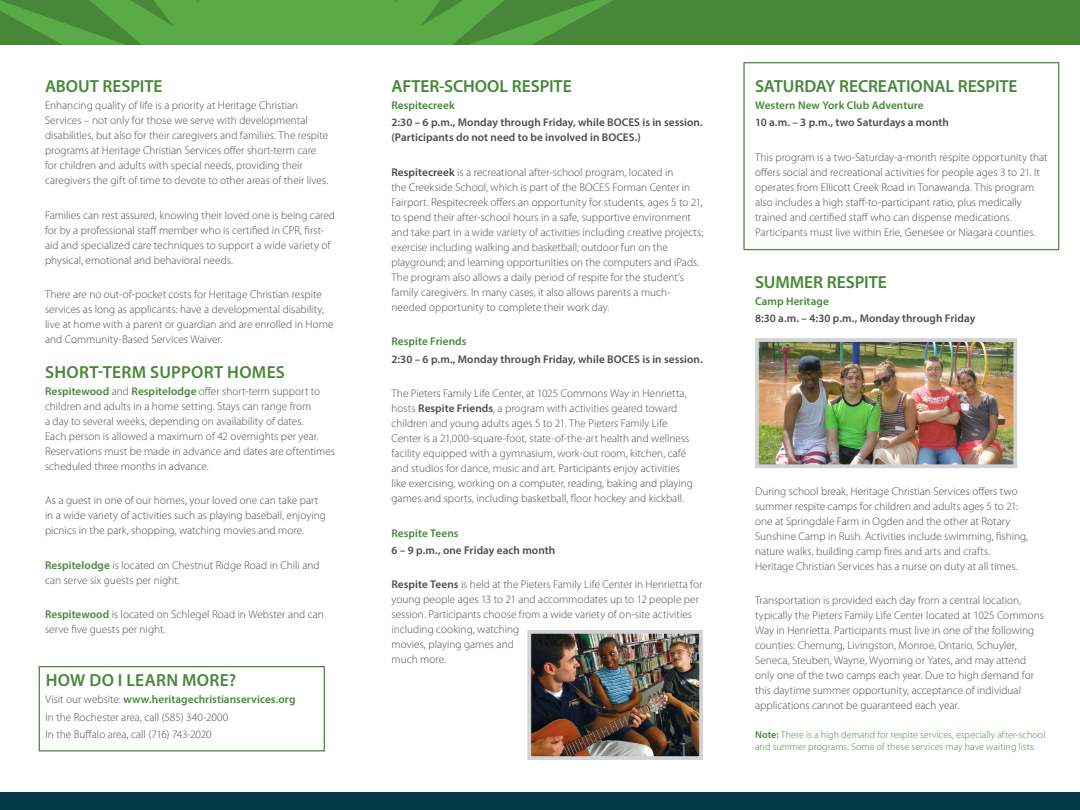
<style>
.page{position:relative;width:1080px;height:810px;background:#fff}
.page>*{position:absolute;margin:0;border:0;box-sizing:border-box;transform-origin:0 0}
.t1{font:600 17.5px "Myriad Pro";color:#468838}
.t2{font:600 17.5px "Myriad Pro";letter-spacing:.02em;color:#468838}
.t3{font:300 11.25px/15px "Myriad Pro";color:#4b4c4d}
.t4{font:600 11.25px/15px "Myriad Pro";letter-spacing:.005em;color:#4b4c4d}
.t5{font:600 11.25px "Myriad Pro";letter-spacing:.005em;color:#468838}
.t6{font:300 10px/12px "Myriad Pro";letter-spacing:.005em;color:#468838}
.s1{font-weight:600;color:#468838}
.s2{font-weight:300;color:#4b4c4d}
.s3{font-weight:600}
</style>
<div class="page">
<div style="left:0;top:0;width:1080px;height:45px;background:#468838"></div>
<img style="left:532px;top:635px;width:166px;height:120px">
<div style="left:527px;top:630px;width:176px;height:130px;border:4px solid #d1d2d4"></div>
<svg style="left:0;top:0;width:613px;height:45px"></svg>
<div style="left:0;top:793px;width:1080px;height:17px;background:#013b4a"></div>
<div style="left:39px;top:666px;width:286px;height:86px;border:1px solid #468838"></div>
<img style="left:760px;top:343px;width:252px;height:120px">
<div style="left:755px;top:338px;width:262px;height:130px;border:4px solid #d1d2d4"></div>
<div style="left:743px;top:62px;width:316px;height:188px;border:1px solid #468838"></div>
<p class="t1" style="left:45px;top:75px;width:119px">ABOUT RESPITE</p>
<p class="t3" style="left:45px;top:98px;width:285px">Enhancing quality of life is a priority at Heritage Christian Services – not only for those we serve with developmental disabilities, but also for their caregivers and families. The respite programs at Heritage Christian Services offer short-term care for children and adults with special needs, providing their caregivers the gift of time to devote to other areas of their lives.</p>
<p class="t3" style="left:45px;top:207px;width:292px">Families can rest assured, knowing their loved one is being cared for by a professional staff member who is certified in CPR, first&shy;aid and specialized care techniques to support a wide variety of physical, emotional and behavioral needs.</p>
<p class="t3" style="left:45px;top:287px;width:290px">There are no out-of-pocket costs for Heritage Christian respite services as long as applicants: have a developmental disability, live at home with a parent or guardian and are enrolled in Home and Community-Based Services Waiver.</p>
<p class="t2" style="left:45px;top:361px;width:241px">SHORT-TERM SUPPORT HOMES</p>
<p class="t3" style="left:45px;top:384px;width:292px"><span class="s1">Respitewood</span> and <span class="s1">Respitelodge</span> offer short-term support to children and adults in a home setting. Stays can range from<br>a day to several weeks, depending on availability of dates.<br>Each person is allowed a maximum of 42 overnights per year.<br>Reservations must be made in advance and dates are oftentimes scheduled three months in advance.</p>
<p class="t3" style="left:45px;top:493px;width:282px">As a guest in one of our homes, your loved one can take part in a wide variety of activities such as playing baseball, enjoying picnics in the park, shopping, watching movies and more.</p>
<p class="t3" style="left:45px;top:558px;width:276px"><span class="s1">Respitelodge</span> is located on Chestnut Ridge Road in Chili and can serve six guests per night.</p>
<p class="t3" style="left:45px;top:607px;width:280px"><span class="s1">Respitewood</span> is located on Schlegel Road in Webster and can serve five guests per night.</p>
<p class="t2" style="left:46px;top:669px;width:192px">HOW DO I LEARN MORE?</p>
<p class="t5" style="left:46px;top:692px;width:251px"><span class="s2">Visit our website:</span> www.heritagechristianservices.org</p>
<p class="t3" style="left:46px;top:709px;width:184px">In the Rochester area, call (585) 340-2000</p>
<p class="t3" style="left:46px;top:726px;width:168px">In the Buffalo area, call (716) 743-2020</p>
<p class="t1" style="left:392px;top:75px;width:182px">AFTER-SCHOOL RESPITE</p>
<p class="t5" style="left:392px;top:98px;width:65px">Respitecreek</p>
<p class="t4" style="left:392px;top:115px;width:313px">2:30 – 6 p.m., Monday through Friday, while BOCES is in session. (Participants do not need to be involved in BOCES.)</p>
<p class="t3" style="left:392px;top:165px;width:313px"><span class="s3">Respitecreek</span> is a recreational after-school program, located in<br>the Creekside School, which is part of the BOCES Forman Center in Fairport. Respitecreek offers an opportunity for students, ages 5 to 21, to spend their after-school hours in a safe, supportive environment and take part in a wide variety of activities including creative projects; exercise including walking and basketball; outdoor fun on the playground; and learning opportunities on the computers and iPads.<br>The program also allows a daily period of respite for the student’s family caregivers. In many cases, it also allows parents a much&shy;needed opportunity to complete their work day.</p>
<p class="t5" style="left:392px;top:334px;width:77px">Respite Friends</p>
<p class="t4" style="left:392px;top:351px;width:313px">2:30 – 6 p.m., Monday through Friday, while BOCES is in session.</p>
<p class="t3" style="left:392px;top:386px;width:303px">The Pieters Family Life Center, at 1025 Commons Way in Henrietta, hosts <span class="s3">Respite Friends</span>, a program with activities geared toward children and young adults ages 5 to 21. The Pieters Family Life Center is a 21,000-square-foot, state-of-the-art health and wellness facility equipped with a gymnasium, work-out room, kitchen, café and studios for dance, music and art. Participants enjoy activities like exercising, working on a computer, reading, baking and playing games and sports, including basketball, floor hockey and kickball.</p>
<p class="t5" style="left:392px;top:526px;width:69px">Respite Teens</p>
<p class="t4" style="left:392px;top:542px;width:165px">6 – 9 p.m., one Friday each month</p>
<p class="t3" style="left:392px;top:577px;width:313px"><span class="s3">Respite Teens</span> is held at the Pieters Family Life Center in Henrietta for young people ages 13 to 21 and accommodates up to 12 people per session. Participants choose from a wide variety of on-site activities including cooking, watching<br>movies, playing games and<br>much more.</p>
<p class="t1" style="left:755px;top:75px;width:264px">SATURDAY RECREATIONAL RESPITE</p>
<p class="t5" style="left:755px;top:98px;width:170px">Western New York Club Adventure</p>
<p class="t4" style="left:755px;top:115px;width:195px">10 a.m. – 3 p.m., two Saturdays a month</p>
<p class="t3" style="left:755px;top:150px;width:294px">This program is a two-Saturday-a-month respite opportunity that offers social and recreational activities for people ages 3 to 21. It operates from Ellicott Creek Road in Tonawanda. This program also includes a high staff-to-participant ratio, plus medically trained and certified staff who can dispense medications.<br>Participants must live within Erie, Genesee or Niagara counties.</p>
<p class="t1" style="left:755px;top:271px;width:133px">SUMMER RESPITE</p>
<p class="t5" style="left:755px;top:294px;width:75px">Camp Heritage</p>
<p class="t4" style="left:755px;top:311px;width:222px">8:30 a.m. – 4:30 p.m., Monday through Friday</p>
<p class="t3" style="left:755px;top:484px;width:275px">During school break, Heritage Christian Services offers two summer respite camps for children and adults ages 5 to 21: one at Springdale Farm in Ogden and the other at Rotary Sunshine Camp in Rush. Activities include swimming, fishing, nature walks, building camp fires and arts and crafts.<br>Heritage Christian Services has a nurse on duty at all times.</p>
<p class="t3" style="left:755px;top:593px;width:290px">Transportation is provided each day from a central location, typically the Pieters Family Life Center located at 1025 Commons Way in Henrietta. Participants must live in one of the following counties: Chemung, Livingston, Monroe, Ontario, Schuyler, Seneca, Steuben, Wayne, Wyoming or Yates, and may attend only one of the two camps each year. Due to high demand for this daytime summer opportunity, acceptance of individual applications cannot be guaranteed each year.</p>
<p class="t6" style="left:755px;top:728px;width:292px"><span class="s3">Note:</span> There is a high demand for respite services, especially after-school and summer programs. Some of these services may have waiting lists.</p>
</div>
